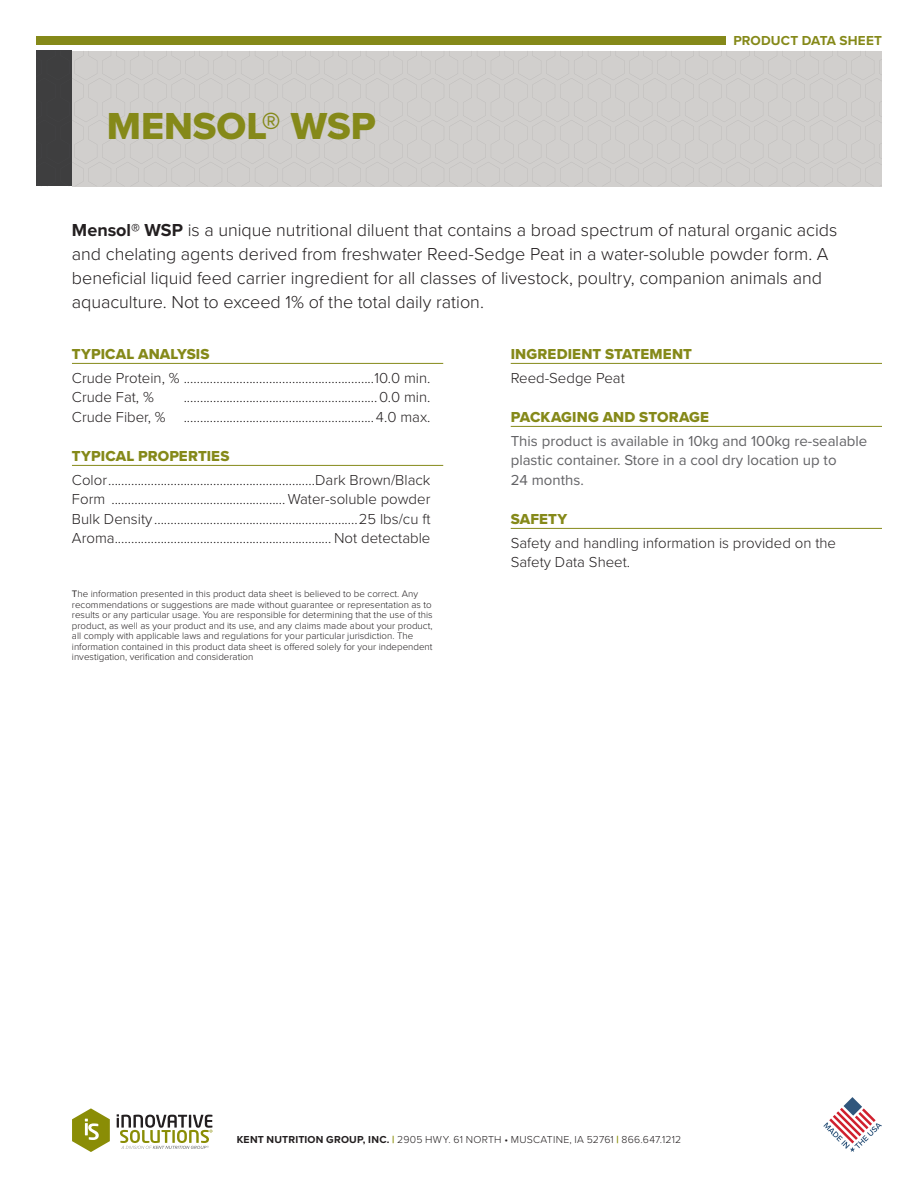
<style>
.page{position:relative;width:918px;height:1188px;background:#fff}
.page>*{position:absolute;margin:0;border:0;box-sizing:border-box;transform-origin:0 0}
.t1{font:39px "Proxima Nova Extrabld";color:#858919}
.t2{font:300 18px/24px "Proxima Nova";letter-spacing:-.005em;color:#231f20}
.t3{font:300 15px/19.5px "Proxima Nova";color:#231f20}
.t4{font:15px/19.5px "Proxima Nova";color:#636366}
.t5{font:15px "Proxima Nova Extrabld";letter-spacing:.01em;color:#858919}
.t6{font:700 13.5px "Proxima Nova";letter-spacing:.01em;color:#858919}
.t7{font:300 10.5px "Proxima Nova";letter-spacing:.02em;color:#231f20}
.t8{font:300 9.75px/10.5px "Proxima Nova";color:#231f20}
.s1{font-weight:700}
.s2{font-weight:400}
.s3{font-weight:700;color:#8a8d06}
</style>
<div class="page">
<svg style="left:36px;top:51px;width:846px;height:135px"></svg>
<div style="left:36px;top:36px;width:689px;height:9px;background:#858919"></div>
<svg style="left:823px;top:1097px;width:59px;height:55px"></svg>
<hr style="left:72px;top:363px;width:371px;height:1px;background:#858919">
<hr style="left:72px;top:465px;width:371px;height:1px;background:#858919">
<hr style="left:511px;top:363px;width:371px;height:1px;background:#858919">
<hr style="left:511px;top:426px;width:371px;height:1px;background:#858919">
<hr style="left:511px;top:528px;width:371px;height:1px;background:#858919">
<svg style="left:72px;top:1108px;width:38px;height:44px"></svg>
<svg style="left:117px;top:1114px;width:95px;height:35px"></svg>
<h1 class="t1" style="left:107px;top:97px;width:271px">MENSOL® WSP</h1>
<p class="t6" style="left:733px;top:30px;width:150px">PRODUCT DATA SHEET</p>
<p class="t2" style="left:72px;top:217px;width:767px"><span class="s1">Mensol® WSP</span> is a unique nutritional diluent that contains a broad spectrum of natural organic acids and chelating agents derived from freshwater Reed-Sedge Peat in a water-soluble powder form. A beneficial liquid feed carrier ingredient for all classes of livestock, poultry, companion animals and aquaculture. Not to exceed 1% of the total daily ration.</p>
<p class="t5" style="left:72px;top:342px;width:139px">TYPICAL ANALYSIS</p>
<p class="t3" style="left:72px;top:367px;width:360px">Crude Protein, % ..........................................................10.0 min.<br>Crude Fat, %</p>
<p class="t3" style="left:72px;top:386px;width:360px;text-align:right">...........................................................0.0 min.<br>Crude Fiber, % ..........................................................4.0 max.</p>
<p class="t5" style="left:72px;top:444px;width:159px">TYPICAL PROPERTIES</p>
<p class="t3" style="left:72px;top:469px;width:360px;text-align:justify">Color...............................................................Dark Brown/Black Form ..................................................... Water-soluble powder Bulk Density..............................................................25 lbs/cu ft Aroma.................................................................. Not detectable</p>
<p class="t8" style="left:72px;top:588px;width:362px"><span class="s2">T</span>he information presented in this product data sheet is believed to be correct. Any recommendations or suggestions are made without guarantee or representation as to results or any particular usage. You are responsible for determining that the use of this product, as well as your product and its use, and any claims made about your product, all comply with applicable laws and regulations for your particular jurisdiction. The information contained in this product data sheet is offered solely for your independent investigation, verification and consideration</p>
<p class="t5" style="left:511px;top:342px;width:183px">INGREDIENT STATEMENT</p>
<p class="t3" style="left:511px;top:367px;width:116px">Reed-Sedge Peat</p>
<p class="t5" style="left:511px;top:405px;width:200px">PACKAGING AND STORAGE</p>
<p class="t4" style="left:511px;top:430px;width:358px">This product is available in 10kg and 100kg re-sealable plastic container. Store in a cool dry location up to<br>24 months.</p>
<p class="t5" style="left:511px;top:507px;width:58px">SAFETY</p>
<p class="t3" style="left:511px;top:532px;width:327px">Safety and handling information is provided on the<br>Safety Data Sheet.</p>
<p class="t7" style="left:237px;top:1131px;width:446px"><span class="s1">KENT NUTRITION GROUP, INC.</span> <span class="s3">|</span> 2905 HWY. 61 NORTH • MUSCATINE, IA 52761 <span class="s3">|</span> 866.647.1212</p>
</div>
